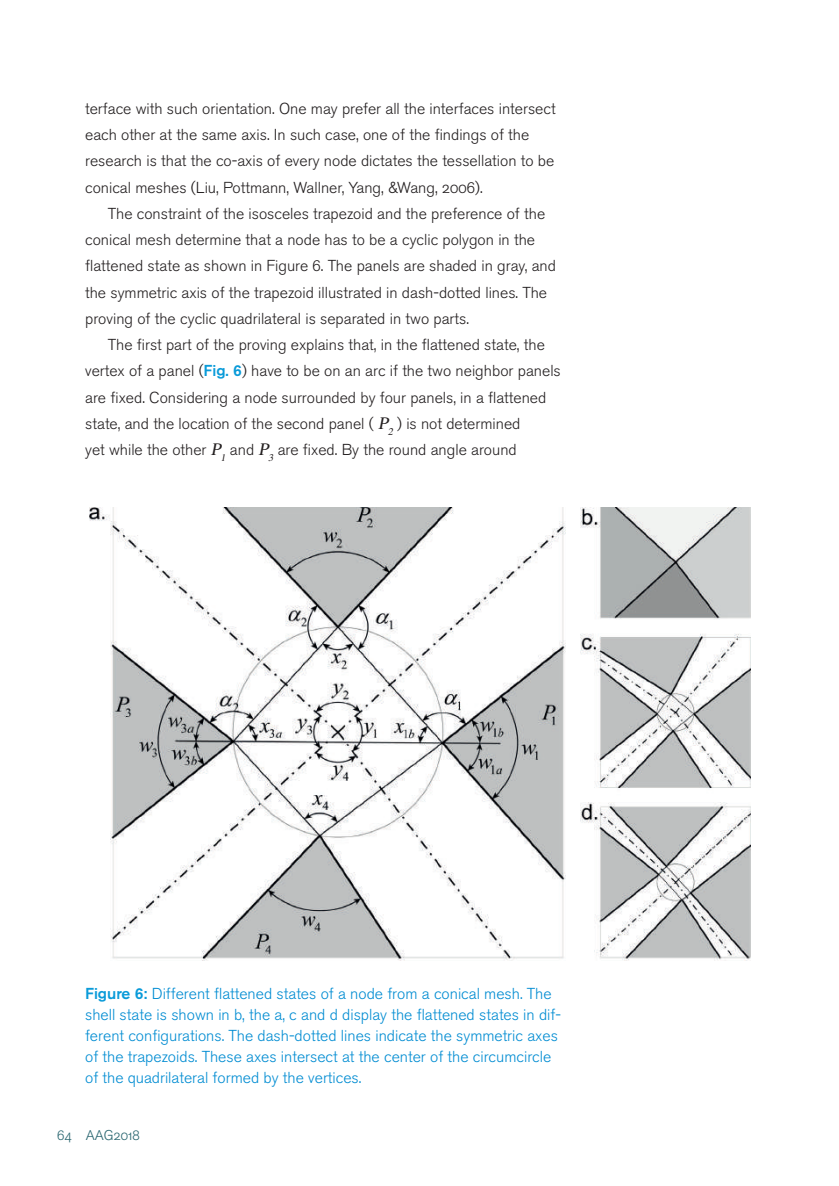
<style>
.page{position:relative;width:839px;height:1186px;background:#fff}
.page>*{position:absolute;margin:0;border:0;box-sizing:border-box;transform-origin:0 0}
.t1{font:15.75px/26.2px "Akzidenz Grotesk BE Light Os F";color:#231f20}
.t2{font:15.75px/21px "Akzidenz Grotesk BE Light Os F";color:#008cd2}
.t3{font:14px "Akzidenz Grotesk BE Light Os F";color:#2b6771}
.s1{font-family:"Akzidenz Grotesk BE";font-weight:500;color:#0a9bd9}
.s2{font-family:"XITS Math";font-style:italic;font-size:17.5px}
.s3{font-style:inherit}
</style>
<div class="page">
<img style="left:89px;top:507px;width:661px;height:453px">
<p class="t1" style="left:85px;top:96px;width:472px">terface with such orientation. One may prefer all the interfaces intersect each other at the same axis. In such case, one of the findings of the research is that the co-axis of every node dictates the tessellation to be conical meshes (Liu, Pottmann, Wallner, Yang, &amp;Wang, 2006).</p>
<p class="t1" style="left:85px;top:201px;width:472px;text-indent:23px">The constraint of the isosceles trapezoid and the preference of the conical mesh determine that a node has to be a cyclic polygon in the flattened state as shown in Figure 6. The panels are shaded in gray, and the symmetric axis of the trapezoid illustrated in dash-dotted lines. The proving of the cyclic quadrilateral is separated in two parts.</p>
<p class="t1" style="left:85px;top:332px;width:477px;text-indent:23px">The first part of the proving explains that, in the flattened state, the vertex of a panel (<span class="s1">Fig. 6</span>) have to be on an arc if the two neighbor panels are fixed. Considering a node surrounded by four panels, in a flattened state, and the location of the second panel ( <span class="s2">P</span><sub>2</sub>) is not determined<br>yet while the other <span class="s2">P</span><sub>1</sub>and <span class="s2">P</span><sub>3</sub>are fixed. By the round angle around</p>
<p class="t2" style="left:85px;top:983px;width:477px"><span class="s1">Figure 6:</span> Different flattened states of a node from a conical mesh. The shell state is shown in b, the a, c and d display the flattened states in dif&shy;ferent configurations. The dash-dotted lines indicate the symmetric axes of the trapezoids. These axes intersect at the center of the circumcircle of the quadrilateral formed by the vertices.</p>
<p class="t3" style="left:57px;top:1127px;width:84px">64 <span class="s3">AAG</span>2018</p>
</div>
